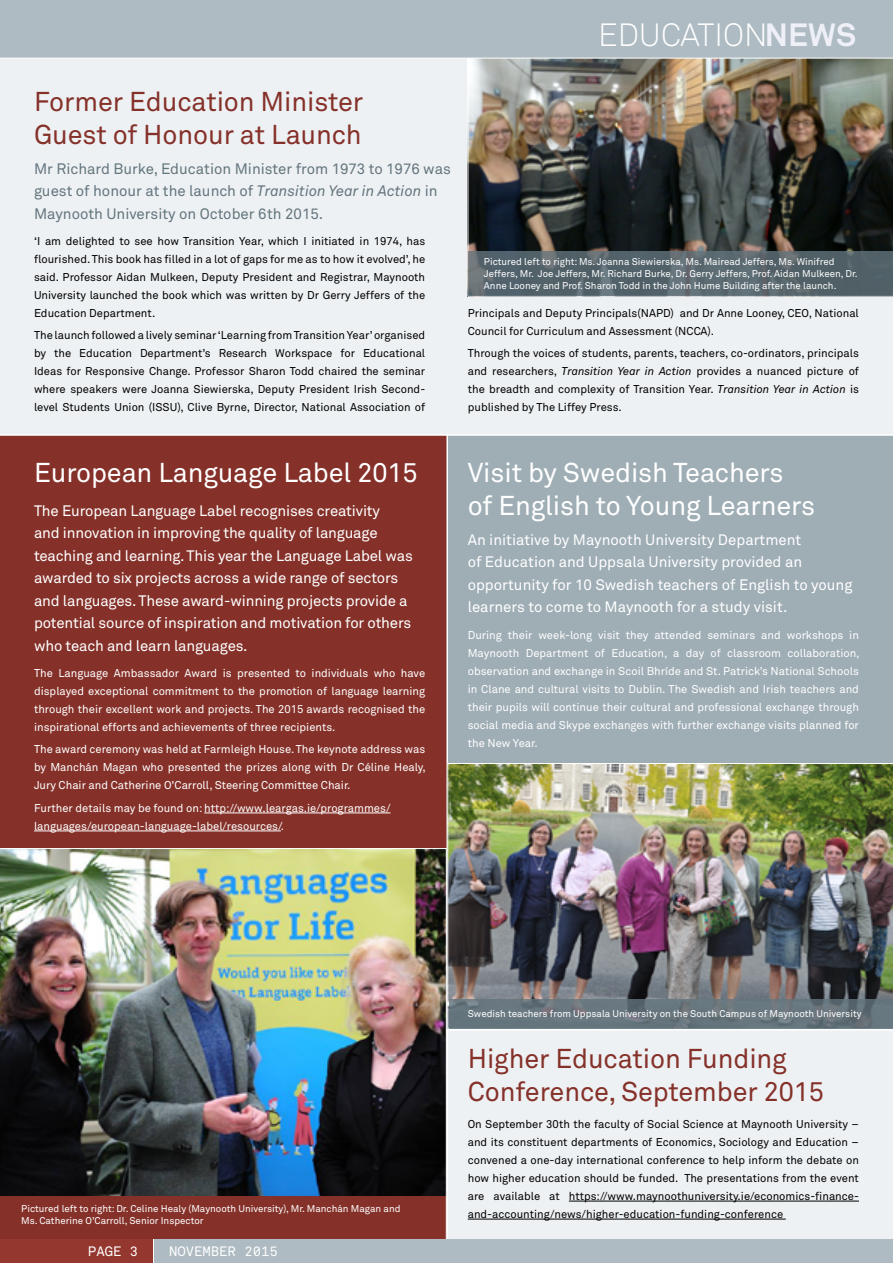
<style>
.page{position:relative;width:893px;height:1263px;background:#fff}
.page>*{position:absolute;margin:0;border:0;box-sizing:border-box;transform-origin:0 0}
.t1{font:300 31.8px "Akkurat";color:#fff}
.t2{font:27px/33px "Akkurat";letter-spacing:-.005em;color:#85312a}
.t3{font:27px/33px "Akkurat";letter-spacing:-.005em;color:#fff}
.t4{font:15px/22.5px "Akkurat";letter-spacing:-.01em;color:#fff}
.t5{font:15px/22.5px "Akkurat";color:#63757e}
.t6{font:13.5px "Akkurat Mono";color:#fff}
.t7{font:11.25px/18px "Akkurat";color:#000;text-align:justify}
.t8{font:11.25px/18px "Akkurat";color:#fff;text-align:justify}
.t9{font:9.75px/12px "Akkurat";color:#fff}
.s1{font-weight:700;color:#eff0f7}
.s2{font-style:italic}
</style>
<div class="page">
<div style="left:0;top:436px;width:446px;height:412px;background:#85312a"></div>
<img style="left:0;top:848px;width:446px;height:391px">
<div style="left:446px;top:436px;width:447px;height:593px;background:#9fadb5"></div>
<div style="left:446px;top:1029px;width:447px;height:210px;background:#eef1f3"></div>
<div style="left:0;top:59px;width:893px;height:377px;background:#eef1f3"></div>
<img style="left:468px;top:58px;width:425px;height:193px">
<hr style="left:204px;top:813px;width:186px;height:1px;background:#fff">
<hr style="left:34px;top:831px;width:247px;height:1px;background:#fff">
<hr style="left:569px;top:1201px;width:290px;height:1px;background:#000">
<hr style="left:468px;top:1219px;width:318px;height:1px;background:#000">
<img style="left:448px;top:763px;width:445px;height:266px">
<svg style="left:468px;top:251px;width:425px;height:45px;background:#57666d"></svg>
<div style="left:449px;top:999px;width:444px;height:30px;background:#63757e"></div>
<div style="left:154px;top:1239px;width:739px;height:24px;background:#aebbc2"></div>
<div style="left:0;top:1239px;width:153px;height:24px;background:#94372f"></div>
<div style="left:0;top:0;width:893px;height:58px;background:#aebbc2"></div>
<h1 class="t1" style="left:598px;top:15px;width:259px">EDUCATION<span class="s1">NEWS</span></h1>
<h2 class="t2" style="left:34px;top:84px;width:331px">Former Education Minister<br>Guest of Honour at Launch</h2>
<h3 class="t5" style="left:34px;top:157px;width:418px">Mr Richard Burke, Education Minister from 1973 to 1976 was guest of honour at the launch of <span class="s2">Transition Year in Action</span> in<br>Maynooth University on October 6th 2015.</h3>
<p class="t7" style="left:34px;top:232px;width:393px">‘I am delighted to see how Transition Year, which I initiated in 1974, has flourished. This book has filled in a lot of gaps for me as to how it evolved’, he said. Professor Aidan Mulkeen, Deputy President and Registrar, Maynooth University launched the book which was written by Dr Gerry Jeffers of the Education Department.</p>
<p class="t7" style="left:34px;top:326px;width:393px">The launch followed a lively seminar ‘Learning from Transition Year’ organised by the Education Department’s Research Workspace for Educational Ideas for Responsive Change. Professor Sharon Todd chaired the seminar where speakers were Joanna Siewierska, Deputy President Irish Second&shy;level Students Union (ISSU), Clive Byrne, Director, National Association of</p>
<p class="t9" style="left:484px;top:256px;width:375px">Pictured left to right: Ms. Joanna Siewierska, Ms. Mairead Jeffers, Ms. Winifred<br>Jeffers, Mr. Joe Jeffers, Mr. Richard Burke, Dr. Gerry Jeffers, Prof. Aidan Mulkeen, Dr.<br>Anne Looney and Prof. Sharon Todd in the John Hume Building after the launch.</p>
<p class="t7" style="left:468px;top:304px;width:393px">Principals and Deputy Principals(NAPD) and Dr Anne Looney, CEO, National<br>Council for Curriculum and Assessment (NCCA).</p>
<p class="t7" style="left:468px;top:344px;width:393px">Through the voices of students, parents, teachers, co-ordinators, principals and researchers, <span class="s2">Transition Year in Action</span> provides a nuanced picture of the breadth and complexity of Transition Year. <span class="s2">Transition Year in Action</span> is published by The Liffey Press.</p>
<h2 class="t3" style="left:34px;top:455px;width:385px">European Language Label 2015</h2>
<p class="t4" style="left:34px;top:499px;width:380px">The European Language Label recognises creativity<br>and innovation in improving the quality of language teaching and learning. This year the Language Label was awarded to six projects across a wide range of sectors and languages. These award-winning projects provide a potential source of inspiration and motivation for others who teach and learn languages.</p>
<p class="t8" style="left:34px;top:664px;width:393px">The Language Ambassador Award is presented to individuals who have displayed exceptional commitment to the promotion of language learning through their excellent work and projects. The 2015 awards recognised the inspirational efforts and achievements of three recipients.</p>
<p class="t8" style="left:34px;top:740px;width:393px">The award ceremony was held at Farmleigh House. The keynote address was by Manchán Magan who presented the prizes along with Dr Céline Healy, Jury Chair and Catherine O’Carroll, Steering Committee Chair.</p>
<p class="t8" style="left:34px;top:798px;width:358px">Further details may be found on: http://www.leargas.ie/programmes/ languages/european-language-label/resources/.</p>
<h2 class="t3" style="left:468px;top:455px;width:349px">Visit by Swedish Teachers<br>of English to Young Learners</h2>
<h3 class="t4" style="left:468px;top:528px;width:386px">An initiative by Maynooth University Department<br>of Education and Uppsala University provided an opportunity for 10 Swedish teachers of English to young learners to come to Maynooth for a study visit.</h3>
<p class="t8" style="left:468px;top:625px;width:393px">During their week-long visit they attended seminars and workshops in Maynooth Department of Education, a day of classroom collaboration, observation and exchange in Scoil Bhríde and St. Patrick’s National Schools in Clane and cultural visits to Dublin. The Swedish and Irish teachers and their pupils will continue their cultural and professional exchange through social media and Skype exchanges with further exchange visits planned for the New Year.</p>
<p class="t9" style="left:21px;top:1202px;width:381px">Pictured left to right: Dr. Celine Healy (Maynooth University), Mr. Manchán Magan and<br>Ms. Catherine O’Carroll, Senior Inspector</p>
<p class="t6" style="left:88px;top:1243px;width:52px">PAGE 3</p>
<p class="t6" style="left:169px;top:1243px;width:110px">NOVEMBER 2015</p>
<p class="t9" style="left:468px;top:1007px;width:395px">Swedish teachers from Uppsala University on the South Campus of Maynooth University</p>
<h2 class="t2" style="left:468px;top:1042px;width:358px">Higher Education Funding<br>Conference, September 2015</h2>
<p class="t7" style="left:468px;top:1114px;width:393px">On September 30th the faculty of Social Science at Maynooth University – and its constituent departments of Economics, Sociology and Education – convened a one-day international conference to help inform the debate on how higher education should be funded. The presentations from the event are available at https://www.maynoothuniversity.ie/economics-finance&shy;and-accounting/news/higher-education-funding-conference</p>
</div>
